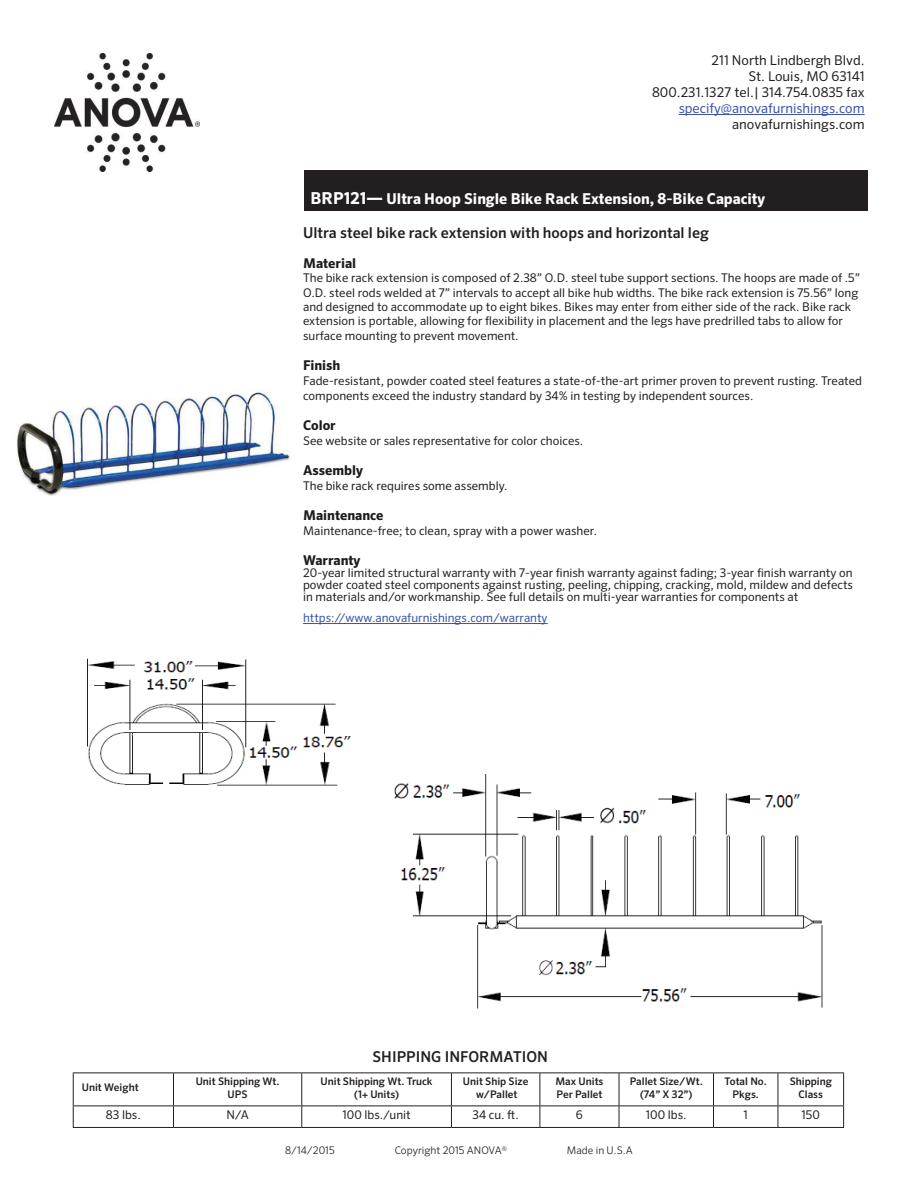
<style>
.page{position:relative;width:918px;height:1188px;background:#fff}
.page>*{position:absolute;margin:0;border:0;box-sizing:border-box;transform-origin:0 0}
.t1{font:500 15px "Sero Pro";color:#231f20}
.t2{font:700 15px "Sero Pro";color:#fff}
.t3{font:13.5px/16.2px "Sero Pro";color:#231f20;text-align:right}
.t4{font:700 13.5px "Sero Pro";color:#1f1c1d}
.t5{font:13.5px "Sero Pro";color:#3853a3}
.t6{font:12px/14.4px "Sero Pro";color:#231f20}
.t7{font:12px "Sero Pro";color:#3853a3}
.t8{font:12px "Sero Pro";color:#1f1c1d}
.t9{font:500 10.5px/12.6px "Sero Pro";color:#231f20;text-align:center}
.t10{font:300 10.5px "Sero Pro";color:#231f20}
.s1{font-size:16.5px}
</style>
<div class="page">
<hr style="left:679px;top:114px;width:186px;height:1px;background:#3853a3">
<img style="left:54px;top:54px;width:146px;height:117px">
<div style="left:304px;top:170px;width:564px;height:41px;background:#231f20"></div>
<hr style="left:303px;top:623px;width:245px;height:1px;background:#3853a3">
<img style="left:17px;top:390px;width:274px;height:106px">
<img style="left:87px;top:658px;width:264px;height:128px">
<img style="left:394px;top:774px;width:429px;height:235px">
<hr style="left:73px;top:1072px;width:101px;height:1px;background:#231f20">
<hr style="left:73px;top:1073px;width:1px;height:33px;background:#231f20">
<hr style="left:174px;top:1072px;width:128px;height:1px;background:#231f20">
<hr style="left:173px;top:1073px;width:1px;height:33px;background:#231f20">
<hr style="left:302px;top:1072px;width:149px;height:1px;background:#231f20">
<hr style="left:301px;top:1073px;width:1px;height:33px;background:#231f20">
<hr style="left:451px;top:1072px;width:89px;height:1px;background:#231f20">
<hr style="left:451px;top:1073px;width:1px;height:33px;background:#231f20">
<hr style="left:540px;top:1072px;width:79px;height:1px;background:#231f20">
<hr style="left:540px;top:1073px;width:1px;height:33px;background:#231f20">
<hr style="left:619px;top:1072px;width:95px;height:1px;background:#231f20">
<hr style="left:619px;top:1073px;width:1px;height:33px;background:#231f20">
<hr style="left:714px;top:1072px;width:64px;height:1px;background:#231f20">
<hr style="left:713px;top:1073px;width:1px;height:33px;background:#231f20">
<hr style="left:778px;top:1072px;width:66px;height:1px;background:#231f20">
<hr style="left:778px;top:1073px;width:1px;height:33px;background:#231f20">
<hr style="left:843px;top:1073px;width:1px;height:33px;background:#231f20">
<hr style="left:73px;top:1106px;width:101px;height:1px;background:#231f20">
<svg style="left:73px;top:1106px;width:1px;height:21px"></svg>
<hr style="left:174px;top:1106px;width:128px;height:1px;background:#231f20">
<svg style="left:173px;top:1106px;width:1px;height:21px"></svg>
<hr style="left:302px;top:1106px;width:149px;height:1px;background:#231f20">
<svg style="left:301px;top:1106px;width:1px;height:21px"></svg>
<hr style="left:451px;top:1106px;width:89px;height:1px;background:#231f20">
<svg style="left:451px;top:1106px;width:1px;height:21px"></svg>
<hr style="left:540px;top:1106px;width:79px;height:1px;background:#231f20">
<svg style="left:540px;top:1106px;width:1px;height:21px"></svg>
<hr style="left:619px;top:1106px;width:95px;height:1px;background:#231f20">
<svg style="left:619px;top:1106px;width:1px;height:21px"></svg>
<hr style="left:714px;top:1106px;width:64px;height:1px;background:#231f20">
<svg style="left:713px;top:1106px;width:1px;height:21px"></svg>
<hr style="left:778px;top:1106px;width:66px;height:1px;background:#231f20">
<svg style="left:778px;top:1106px;width:1px;height:21px"></svg>
<svg style="left:843px;top:1106px;width:1px;height:21px"></svg>
<hr style="left:73px;top:1127px;width:101px;height:1px;background:#231f20">
<hr style="left:174px;top:1127px;width:128px;height:1px;background:#231f20">
<hr style="left:302px;top:1127px;width:149px;height:1px;background:#231f20">
<hr style="left:451px;top:1127px;width:89px;height:1px;background:#231f20">
<hr style="left:540px;top:1127px;width:79px;height:1px;background:#231f20">
<hr style="left:619px;top:1127px;width:95px;height:1px;background:#231f20">
<hr style="left:714px;top:1127px;width:64px;height:1px;background:#231f20">
<hr style="left:778px;top:1127px;width:66px;height:1px;background:#231f20">
<p class="t3" style="left:652px;top:51px;width:214px">211 North Lindbergh Blvd.<br>St. Louis, MO 63141<br>800.231.1327 tel.| 314.754.0835 fax</p>
<p class="t5" style="left:679px;top:100px;width:187px">specify@anovafurnishings.com</p>
<p class="t3" style="left:732px;top:116px;width:134px">anovafurnishings.com</p>
<p class="t2" style="left:310px;top:190px;width:456px"><span class="s1">BRP121—</span> Ultra Hoop Single Bike Rack Extension, 8-Bike Capacity</p>
<p class="t1" style="left:303px;top:224px;width:407px">Ultra steel bike rack extension with hoops and horizontal leg</p>
<p class="t4" style="left:303px;top:255px;width:55px">Material</p>
<p class="t6" style="left:303px;top:271px;width:559px">The bike rack extension is composed of 2.38” O.D. steel tube support sections. The hoops are made of .5” O.D. steel rods welded at 7” intervals to accept all bike hub widths. The bike rack extension is 75.56” long and designed to accommodate up to eight bikes. Bikes may enter from either side of the rack. Bike rack extension is portable, allowing for flexibility in placement and the legs have predrilled tabs to allow for surface mounting to prevent movement.</p>
<p class="t4" style="left:303px;top:357px;width:39px">Finish</p>
<p class="t6" style="left:303px;top:373px;width:561px;line-height:15px">Fade-resistant, powder coated steel features a state-of-the-art primer proven to prevent rusting. Treated components exceed the industry standard by 34% in testing by independent sources.</p>
<p class="t4" style="left:303px;top:417px;width:34px">Color</p>
<p class="t6" style="left:303px;top:433px;width:282px">See website or sales representative for color choices.</p>
<p class="t4" style="left:303px;top:462px;width:61px">Assembly</p>
<p class="t8" style="left:303px;top:478px;width:206px">The bike rack requires some assembly.</p>
<p class="t4" style="left:303px;top:507px;width:82px">Maintenance</p>
<p class="t6" style="left:303px;top:523px;width:296px">Maintenance-free; to clean, spray with a power washer.</p>
<p class="t4" style="left:303px;top:552px;width:59px">Warranty</p>
<p class="t6" style="left:303px;top:566px;width:551px;line-height:12px;text-align:justify">20-year limited structural warranty with 7-year finish warranty against fading; 3-year finish warranty on powder coated steel components against rusting, peeling, chipping, cracking, mold, mildew and defects in materials and/or workmanship. See full details on multi-year warranties for components at</p>
<p class="t7" style="left:303px;top:611px;width:246px">https://www.anovafurnishings.com/warranty</p>
<p class="t1" style="left:373px;top:1048px;width:177px">SHIPPING INFORMATION</p>
<p class="t9" style="left:82px;top:1081px;width:58px">Unit Weight</p>
<p class="t9" style="left:196px;top:1075px;width:85px">Unit Shipping Wt.<br>UPS</p>
<p class="t9" style="left:321px;top:1075px;width:114px">Unit Shipping Wt. Truck (1+ Units)</p>
<p class="t9" style="left:463px;top:1075px;width:67px">Unit Ship Size w/Pallet</p>
<p class="t9" style="left:555px;top:1075px;width:50px;text-align:left">Max Units<br>Per Pallet</p>
<p class="t9" style="left:630px;top:1075px;width:75px">Pallet Size/Wt. (74” X 32”)</p>
<p class="t9" style="left:725px;top:1075px;width:44px">Total No.<br>Pkgs.</p>
<p class="t9" style="left:790px;top:1075px;width:44px">Shipping<br>Class</p>
<p class="t6" style="left:106px;top:1108px;width:36px">83 lbs.</p>
<p class="t6" style="left:226px;top:1108px;width:24px">N/A</p>
<p class="t6" style="left:342px;top:1108px;width:70px">100 lbs./unit</p>
<p class="t6" style="left:473px;top:1108px;width:48px">34 cu. ft.</p>
<p class="t6" style="left:576px;top:1108px;width:9px">6</p>
<p class="t6" style="left:646px;top:1108px;width:42px">100 lbs.</p>
<p class="t6" style="left:744px;top:1108px;width:6px">1</p>
<p class="t6" style="left:802px;top:1108px;width:20px">150</p>
<p class="t10" style="left:285px;top:1144px;width:51px">8/14/2015</p>
<p class="t10" style="left:395px;top:1144px;width:114px">Copyright 2015 ANOVA<sup>®</sup></p>
<p class="t10" style="left:567px;top:1144px;width:67px">Made in U.S.A</p>
</div>
